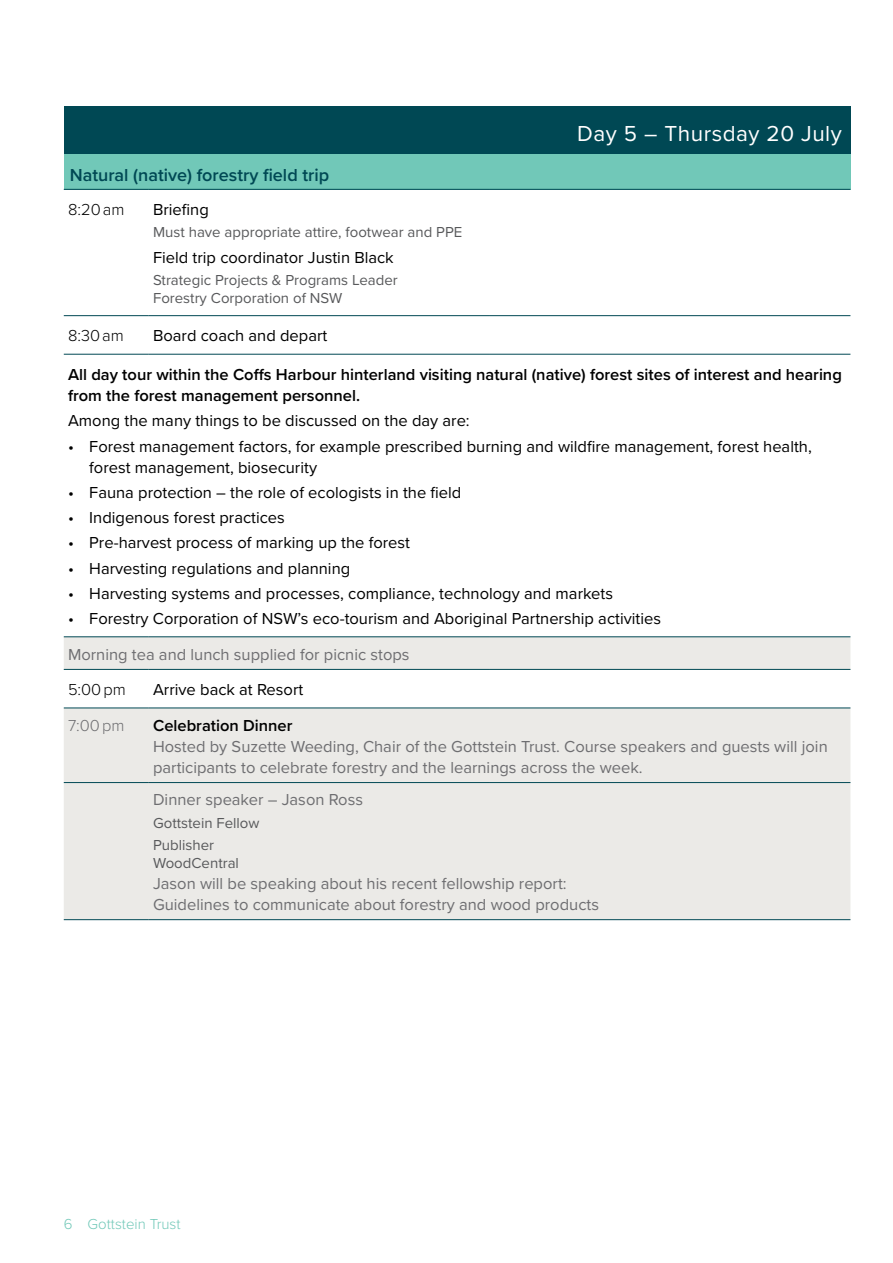
<style>
.page{position:relative;width:893px;height:1263px;background:#fff}
.page>*{position:absolute;margin:0;border:0;box-sizing:border-box;transform-origin:0 0}
.table_-_heading_1{font:22.5px "Proxima Nova";letter-spacing:.025em;color:#fff}
.table_-_heading_2{font:600 18px "Proxima Nova";color:#004854}
.program_item{font:16.5px/21px "Proxima Nova";color:#000}
.program_item_grey{font:16.5px/21px "Proxima Nova";color:#6e6e71}
.program_item_bold{font:600 16.5px/21px "Proxima Nova";color:#000}
.presenter_name{font:16.5px "Proxima Nova";color:#000}
.time{font:300 16.5px "Proxima Nova";color:#000}
.time_grey{font:300 16.5px "Proxima Nova";color:#6e6e71}
.presenter_position{font:15px/18px "Proxima Nova";color:#58595b}
.t1{font:300 15px "Proxima Nova";color:#71c8b8}
</style>
<div class="page">
<div style="left:64px;top:106px;width:786px;height:48px;background:#004854"></div>
<div style="left:64px;top:154px;width:786px;height:35px;background:#71c8b8"></div>
<svg style="left:64px;top:637px;width:786px;height:282px;background:#ecece9"></svg>
<hr style="left:149px;top:315px;width:340px;height:1px;background:#004854">
<hr style="left:489px;top:315px;width:361px;height:1px;background:#004854">
<hr style="left:64px;top:315px;width:85px;height:1px;background:#004854">
<hr style="left:64px;top:354px;width:85px;height:1px;background:#004854">
<hr style="left:149px;top:354px;width:340px;height:1px;background:#004854">
<hr style="left:489px;top:354px;width:361px;height:1px;background:#004854">
<hr style="left:64px;top:636px;width:85px;height:1px;background:#004854">
<hr style="left:149px;top:636px;width:340px;height:1px;background:#004854">
<hr style="left:489px;top:636px;width:361px;height:1px;background:#004854">
<hr style="left:64px;top:669px;width:85px;height:1px;background:#004854">
<hr style="left:149px;top:669px;width:340px;height:1px;background:#004854">
<hr style="left:489px;top:669px;width:361px;height:1px;background:#004854">
<hr style="left:64px;top:189px;width:85px;height:1px;background:#004854">
<hr style="left:149px;top:189px;width:340px;height:1px;background:#004854">
<hr style="left:489px;top:189px;width:361px;height:1px;background:#004854">
<hr style="left:64px;top:707px;width:85px;height:1px;background:#004854">
<hr style="left:149px;top:707px;width:340px;height:1px;background:#004854">
<hr style="left:489px;top:707px;width:361px;height:1px;background:#004854">
<hr style="left:149px;top:782px;width:340px;height:1px;background:#004854">
<hr style="left:489px;top:782px;width:361px;height:1px;background:#004854">
<hr style="left:149px;top:919px;width:340px;height:1px;background:#004854">
<hr style="left:489px;top:919px;width:361px;height:1px;background:#004854">
<hr style="left:64px;top:782px;width:85px;height:1px;background:#004854">
<hr style="left:64px;top:919px;width:85px;height:1px;background:#004854">
<p class="table_-_heading_1" style="left:577px;top:117px;width:266px">Day 5 – Thursday 20 July</p>
<p class="table_-_heading_2" style="left:70px;top:161px;width:261px">Natural (native) forestry field trip</p>
<p class="time" style="left:68px;top:197px;width:58px">8:20 am</p>
<p class="program_item" style="left:153px;top:198px;width:57px">Briefing</p>
<p class="presenter_position" style="left:153px;top:223px;width:311px">Must have appropriate attire, footwear and PPE</p>
<p class="presenter_name" style="left:153px;top:245px;width:242px">Field trip coordinator Justin Black</p>
<p class="presenter_position" style="left:153px;top:270px;width:246px">Strategic Projects &amp; Programs Leader<br>Forestry Corporation of NSW</p>
<p class="time" style="left:68px;top:324px;width:57px">8:30 am</p>
<p class="program_item" style="left:153px;top:325px;width:176px">Board coach and depart</p>
<p class="program_item_bold" style="left:68px;top:363px;width:775px">All day tour within the Coffs Harbour hinterland visiting natural (native) forest sites of interest and hearing from the forest management personnel.</p>
<p class="program_item" style="left:68px;top:409px;width:403px">Among the many things to be discussed on the day are:</p>
<p class="program_item" style="left:89px;top:435px;width:724px;text-indent:-21px">• Forest management factors, for example prescribed burning and wildfire management, forest health, forest management, biosecurity</p>
<p class="program_item" style="left:68px;top:481px;width:395px">• Fauna protection – the role of ecologists in the field</p>
<p class="program_item" style="left:68px;top:506px;width:218px">• Indigenous forest practices</p>
<p class="program_item" style="left:68px;top:531px;width:343px">• Pre-harvest process of marking up the forest</p>
<p class="program_item" style="left:68px;top:557px;width:284px">• Harvesting regulations and planning</p>
<p class="program_item" style="left:68px;top:582px;width:546px">• Harvesting systems and processes, compliance, technology and markets</p>
<p class="program_item" style="left:68px;top:607px;width:594px">• Forestry Corporation of NSW’s eco-tourism and Aboriginal Partnership activities</p>
<p class="program_item_grey" style="left:68px;top:643px;width:343px">Morning tea and lunch supplied for picnic stops</p>
<p class="time" style="left:68px;top:677px;width:59px">5:00 pm</p>
<p class="program_item" style="left:153px;top:678px;width:152px">Arrive back at Resort</p>
<p class="time_grey" style="left:68px;top:713px;width:58px">7:00 pm</p>
<p class="program_item_bold" style="left:153px;top:714px;width:141px">Celebration Dinner</p>
<p class="program_item_grey" style="left:153px;top:735px;width:676px">Hosted by Suzette Weeding, Chair of the Gottstein Trust. Course speakers and guests will join participants to celebrate forestry and the learnings across the week.</p>
<p class="program_item_grey" style="left:153px;top:789px;width:212px">Dinner speaker – Jason Ross</p>
<p class="presenter_position" style="left:153px;top:813px;width:108px">Gottstein Fellow</p>
<p class="presenter_position" style="left:153px;top:835px;width:87px">Publisher<br>WoodCentral</p>
<p class="program_item_grey" style="left:153px;top:872px;width:447px">Jason will be speaking about his recent fellowship report:<br>Guidelines to communicate about forestry and wood products</p>
<p class="t1" style="left:64px;top:1213px;width:118px">6 Gottstein Trust</p>
</div>
